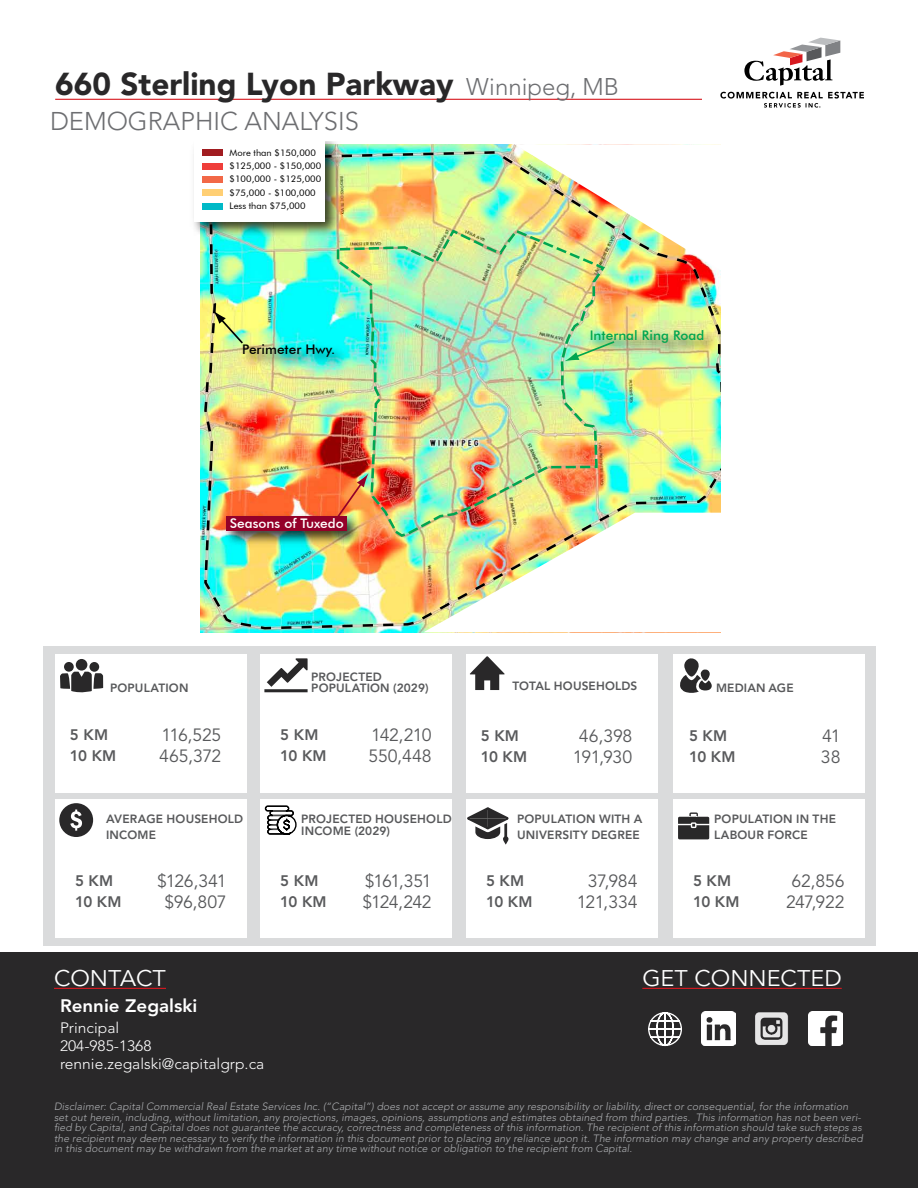
<style>
.page{position:relative;width:918px;height:1188px;background:#fff}
.page>*{position:absolute;margin:0;border:0;box-sizing:border-box;transform-origin:0 0}
.t1{font:900 31.5px "Avenir LT Std";color:#292829}
.t2{font:300 25.5px "Avenir LT Std";color:#6d6e71}
.t3{font:22.5px "Avenir LT Std";color:#fff;scale:1.04 1}
.t4{font:800 18px "Avenir LT Std";color:#fff;scale:1.04 1}
.t5{font:17.7px "Avenir LT Std";letter-spacing:-.025em;color:#58595b}
.t6{font:800 15.15px "Avenir LT Std";letter-spacing:.015em;color:#58595b}
.t7{font:300 15px/18px "Avenir LT Std";color:#fff;scale:1.04 1}
.t8{font:500 13.2px "Futura BT";color:#00a650}
.t9{font:500 13.2px "Futura BT";color:#fff}
.t10{font:500 13.2px "Futura BT";color:#000}
.t11{font:800 11.85px/15.8px "Avenir LT Std";letter-spacing:.015em;color:#58595b}
.t12{font:italic 300 10.5px/10.5px "Avenir LT Std";letter-spacing:.01em;color:#adafb2}
.t13{font:9.15px/13.4px "Futura BT";color:#000}
.s1{font-weight:300;font-size:24px;color:#6d6e71}
</style>
<div class="page">
<div style="left:0;top:952px;width:918px;height:236px;background:#292829"></div>
<hr style="left:55px;top:99px;width:647px;height:1px;background:#d71920">
<svg style="left:720px;top:38px;width:144px;height:70px"></svg>
<div style="left:43px;top:647px;width:833px;height:299px;background:#dadbdc"></div>
<hr style="left:642px;top:988px;width:200px;height:1px;background:#d71920">
<img style="left:701px;top:1012px;width:34px;height:34px">
<img style="left:755px;top:1012px;width:34px;height:33px">
<img style="left:808px;top:1012px;width:34px;height:34px">
<svg style="left:648px;top:1012px;width:34px;height:35px"></svg>
<hr style="left:54px;top:988px;width:112px;height:1px;background:#d71920">
<img style="left:203px;top:150px;width:517px;height:481px">
<img style="left:335px;top:221px;width:272px;height:317px">
<img style="left:193px;top:141px;width:152px;height:99px">
<div style="left:194px;top:141px;width:131px;height:80px;background:#fff"></div>
<div style="left:202px;top:149px;width:21px;height:6px;background:#a11c20"></div>
<div style="left:202px;top:163px;width:21px;height:6px;background:#ef3e3a"></div>
<div style="left:202px;top:177px;width:21px;height:6px;background:#f26847"></div>
<div style="left:202px;top:190px;width:21px;height:6px;background:#ffcf74"></div>
<div style="left:202px;top:204px;width:21px;height:6px;background:#00b9c7"></div>
<img style="left:236px;top:336px;width:118px;height:39px">
<img style="left:583px;top:322px;width:137px;height:39px">
<svg style="left:336px;top:473px;width:33px;height:46px"></svg>
<svg style="left:213px;top:310px;width:32px;height:35px"></svg>
<svg style="left:564px;top:340px;width:52px;height:21px"></svg>
<img style="left:514px;top:144px;width:206px;height:133px">
<img style="left:423px;top:513px;width:297px;height:119px">
<div style="left:55px;top:655px;width:192px;height:138px;background:#fff"></div>
<div style="left:76px;top:659px;width:11px;height:12px;background:#292829;border-radius:50%"></div>
<div style="left:64px;top:662px;width:10px;height:10px;background:#292829;border-radius:50%"></div>
<div style="left:89px;top:662px;width:10px;height:10px;background:#292829;border-radius:50%"></div>
<svg style="left:60px;top:672px;width:43px;height:21px"></svg>
<div style="left:673px;top:655px;width:192px;height:138px;background:#fff"></div>
<svg style="left:680px;top:658px;width:32px;height:35px"></svg>
<div style="left:260px;top:655px;width:192px;height:138px;background:#fff"></div>
<svg style="left:264px;top:658px;width:44px;height:34px"></svg>
<div style="left:260px;top:799px;width:192px;height:138px;background:#fff"></div>
<svg style="left:264px;top:805px;width:33px;height:30px"></svg>
<div style="left:55px;top:799px;width:192px;height:138px;background:#fff"></div>
<svg style="left:59px;top:803px;width:34px;height:34px"></svg>
<div style="left:466px;top:655px;width:192px;height:138px;background:#fff"></div>
<svg style="left:470px;top:656px;width:35px;height:34px"></svg>
<div style="left:466px;top:799px;width:192px;height:138px;background:#fff"></div>
<svg style="left:467px;top:807px;width:42px;height:32px"></svg>
<svg style="left:503px;top:836px;width:6px;height:9px"></svg>
<div style="left:673px;top:799px;width:192px;height:138px;background:#fff"></div>
<svg style="left:678px;top:812px;width:31px;height:27px"></svg>
<h1 class="t1" style="left:55px;top:65px;width:565px">660 Sterling Lyon Parkway <span class="s1">Winnipeg, MB</span></h1>
<h2 class="t2" style="left:50px;top:106px;width:310px">DEMOGRAPHIC ANALYSIS</h2>
<p class="t13" style="left:230px;top:146px;width:93px">More than $150,000 $125,000 - $150,000 $100,000 - $125,000 $75,000 - $100,000<br>Less than $75,000</p>
<p class="t10" style="left:242px;top:341px;width:94px">Perimeter Hwy.</p>
<p class="t8" style="left:590px;top:327px;width:116px">Internal Ring Road</p>
<p class="t9" style="left:230px;top:515px;width:116px">Seasons of Tuxedo</p>
<p class="t11" style="left:110px;top:680px;width:80px">POPULATION</p>
<p class="t11" style="left:311px;top:671px;width:119px;line-height:11.4px">PROJECTED<br>POPULATION (2029)</p>
<p class="t11" style="left:512px;top:678px;width:127px">TOTAL HOUSEHOLDS</p>
<p class="t11" style="left:716px;top:680px;width:79px">MEDIAN AGE</p>
<h3 class="t6" style="left:70px;top:726px;width:40px">5 KM</h3>
<h3 class="t5" style="left:162px;top:725px;width:61px">116,525</h3>
<h3 class="t6" style="left:70px;top:747px;width:48px">10 KM</h3>
<h3 class="t5" style="left:159px;top:746px;width:64px">465,372</h3>
<h3 class="t6" style="left:280px;top:726px;width:40px">5 KM</h3>
<h3 class="t5" style="left:371px;top:725px;width:62px">142,210</h3>
<h3 class="t6" style="left:280px;top:747px;width:48px">10 KM</h3>
<h3 class="t5" style="left:369px;top:746px;width:65px">550,448</h3>
<h3 class="t6" style="left:481px;top:727px;width:40px">5 KM</h3>
<h3 class="t5" style="left:579px;top:726px;width:55px">46,398</h3>
<h3 class="t6" style="left:481px;top:748px;width:48px">10 KM</h3>
<h3 class="t5" style="left:573px;top:747px;width:61px">191,930</h3>
<h3 class="t6" style="left:689px;top:727px;width:40px">5 KM</h3>
<h3 class="t5" style="left:822px;top:726px;width:20px">41</h3>
<h3 class="t6" style="left:689px;top:748px;width:48px">10 KM</h3>
<h3 class="t5" style="left:821px;top:747px;width:21px">38</h3>
<p class="t11" style="left:106px;top:811px;width:139px">AVERAGE HOUSEHOLD<br>INCOME</p>
<p class="t11" style="left:301px;top:814px;width:152px;line-height:11.4px">PROJECTED HOUSEHOLD<br>INCOME (2029)</p>
<p class="t11" style="left:517px;top:811px;width:127px">POPULATION WITH A<br>UNIVERSITY DEGREE</p>
<p class="t11" style="left:714px;top:811px;width:123px">POPULATION IN THE<br>LABOUR FORCE</p>
<h3 class="t6" style="left:75px;top:871px;width:40px">5 KM</h3>
<h3 class="t5" style="left:157px;top:870px;width:71px">$126,341</h3>
<h3 class="t6" style="left:75px;top:893px;width:48px">10 KM</h3>
<h3 class="t5" style="left:164px;top:892px;width:64px">$96,807</h3>
<h3 class="t6" style="left:280px;top:871px;width:40px">5 KM</h3>
<h3 class="t5" style="left:365px;top:870px;width:68px">$161,351</h3>
<h3 class="t6" style="left:280px;top:893px;width:48px">10 KM</h3>
<h3 class="t5" style="left:363px;top:892px;width:71px">$124,242</h3>
<h3 class="t6" style="left:486px;top:871px;width:40px">5 KM</h3>
<h3 class="t5" style="left:588px;top:870px;width:51px">37,984</h3>
<h3 class="t6" style="left:486px;top:893px;width:48px">10 KM</h3>
<h3 class="t5" style="left:577px;top:892px;width:62px">121,334</h3>
<h3 class="t6" style="left:693px;top:871px;width:40px">5 KM</h3>
<h3 class="t5" style="left:792px;top:870px;width:55px">62,856</h3>
<h3 class="t6" style="left:693px;top:893px;width:48px">10 KM</h3>
<h3 class="t5" style="left:786px;top:892px;width:60px">247,922</h3>
<h3 class="t3" style="left:54px;top:965px;width:109px">CONTACT</h3>
<h3 class="t3" style="left:642px;top:965px;width:193px">GET CONNECTED</h3>
<h3 class="t4" style="left:60px;top:995px;width:134px">Rennie Zegalski</h3>
<h3 class="t7" style="left:60px;top:1019px;width:198px">Principal<br>204-985-1368 rennie.zegalski@capitalgrp.ca</h3>
<p class="t12" style="left:54px;top:1102px;width:810px">Disclaimer: Capital Commercial Real Estate Services Inc. (“Capital”) does not accept or assume any responsibility or liability, direct or consequential, for the information set out herein, including, without limitation, any projections, images, opinions, assumptions and estimates obtained from third parties. This information has not been veri&shy;fied by Capital, and Capital does not guarantee the accuracy, correctness and completeness of this information. The recipient of this information should take such steps as the recipient may deem necessary to verify the information in this document prior to placing any reliance upon it. The information may change and any property described in this document may be withdrawn from the market at any time without notice or obligation to the recipient from Capital.</p>
</div>
